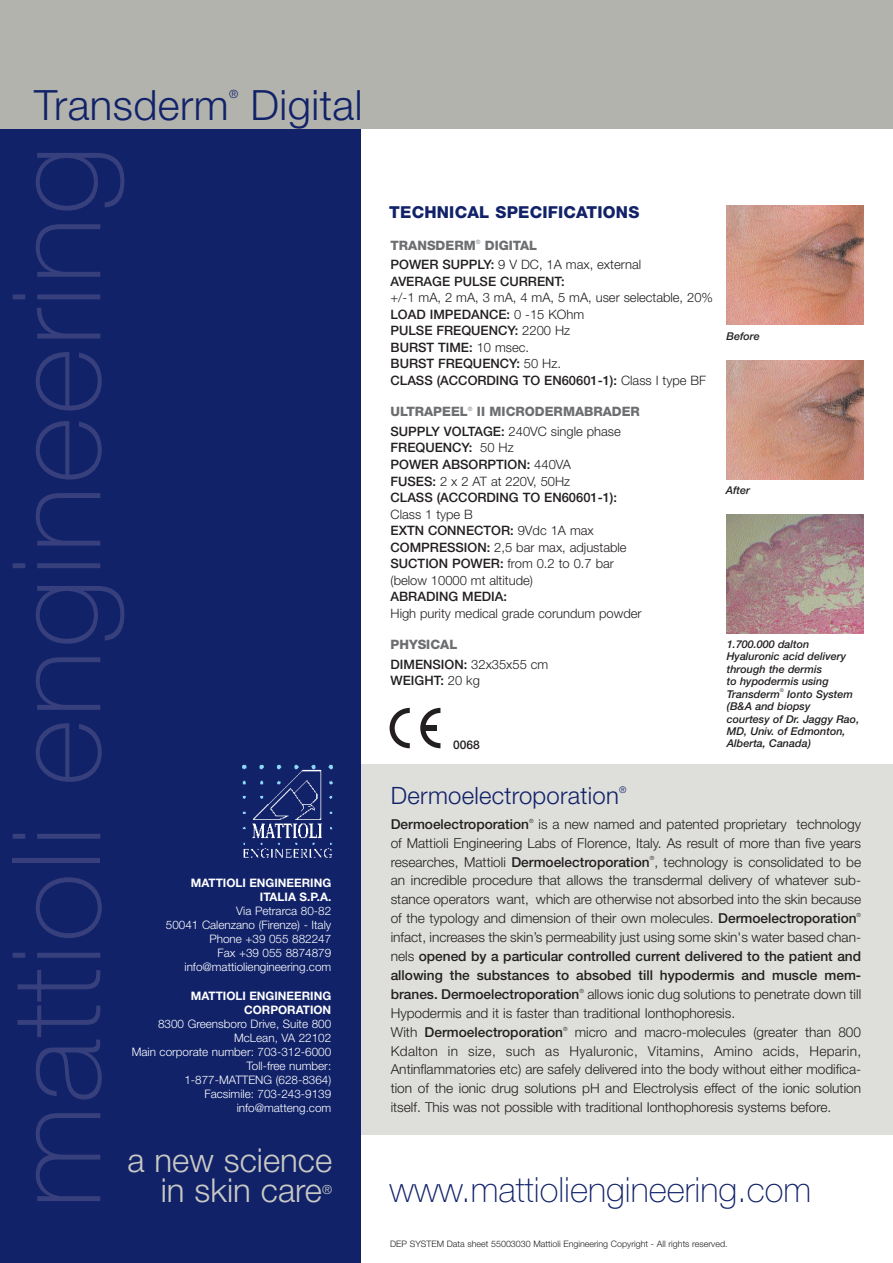
<style>
.page{position:relative;width:893px;height:1263px;background:#fff}
.page>*{position:absolute;margin:0;border:0;box-sizing:border-box;transform-origin:0 0}
.t1{font:100 122.7px "Helvetica Neue";letter-spacing:.015em;color:#37407d;scale:1.05 1}
.t2{font:300 41.85px "Helvetica Neue";letter-spacing:.01em;color:#112269}
.t3{font:100 34.8px "Helvetica Neue";color:#112269}
.t4{font:300 33px/30.3px "Helvetica Neue";color:#c9c9c4}
.t5{font:300 23.85px "Helvetica Neue";letter-spacing:.01em;color:#112269}
.t6{font:800 16.5px "Helvetica Neue";letter-spacing:.015em;color:#112269}
.t7{font:300 13.65px/18.9px "Helvetica Neue";color:#231f20;text-align:justify}
.t8{font:500 13.65px/18.9px "Helvetica Neue";color:#231f20;text-align:justify}
.t9{font:500 12.9px/16.5px "Helvetica Neue";color:#231f20}
.t10{font:300 12.9px/16.5px "Helvetica Neue";color:#231f20}
.t11{font:800 12.9px/19.5px "Helvetica Neue";color:#6c6e70}
.t12{font:300 12.6px "Helvetica Neue";color:#c9c9c4}
.t13{font:500 12px "Helvetica Neue";color:#231f20}
.t14{font:300 11.7px/14.1px "Helvetica Neue";color:#fff;text-align:right}
.t15{font:700 11.7px/14.1px "Helvetica Neue";color:#fff;text-align:right}
.t16{font:300 11.4px "Helvetica Neue";color:#112269}
.t17{font:italic 500 10.8px/12.5px "Helvetica Neue";color:#231f20}
.t18{font:300 9.15px "Helvetica Neue";color:#112269}
.t19{font:300 8.85px "Helvetica Neue";color:#231f20}
.t20{font:300 5.7px "Helvetica Neue";color:#231f20}
.t21{font:300 5.1px "Helvetica Neue";color:#231f20}
.s1{font-weight:800;color:#6c6e70}
.s2{font-weight:500}
.s3{font-weight:300}
.s4{font-weight:500;color:#231f20}
.s5{font-weight:300;color:#231f20}
</style>
<div class="page">
<div style="left:331px;top:765px;width:562px;height:389px;background:#dededb"></div>
<div style="left:331px;top:1135px;width:562px;height:128px;background:#fff"></div>
<div style="left:0;top:1px;width:360px;height:1262px;background:#112269"></div>
<div style="left:0;top:1px;width:893px;height:128px;background:#b2b3ad"></div>
<img style="left:726px;top:206px;width:137px;height:119px">
<img style="left:726px;top:360px;width:137px;height:119px">
<img style="left:726px;top:514px;width:137px;height:119px">
<svg style="left:390px;top:708px;width:20px;height:40px"></svg>
<svg style="left:420px;top:708px;width:20px;height:40px"></svg>
<div style="left:425px;top:725px;width:12px;height:6px;background:#231f20"></div>
<img style="left:242px;top:764px;width:91px;height:5px">
<img style="left:242px;top:769px;width:91px;height:89px">
<h2 class="t2" style="left:34px;top:90px;width:196px">Transderm</h2>
<p class="t16" style="left:229px;top:90px;width:11px">®</p>
<h2 class="t2" style="left:250px;top:90px;width:113px">Digital</h2>
<h1 class="t1" style="left:13px;top:1208px;width:1014px;rotate:-90deg">mattioli engineering</h1>
<p class="t15" style="left:191px;top:877px;width:142px">MATTIOLI ENGINEERING<br>ITALIA S.P.A.</p>
<p class="t14" style="left:166px;top:905px;width:167px">Via Petrarca 80-82<br>50041 Calenzano (Firenze) - Italy<br>Phone +39 055 882247<br>Fax +39 055 8874879 info@mattioliengineering.com</p>
<p class="t15" style="left:191px;top:989px;width:142px">MATTIOLI ENGINEERING<br>CORPORATION</p>
<p class="t14" style="left:132px;top:1017px;width:201px">8300 Greensboro Drive, Suite 800<br>McLean, VA 22102<br>Main corporate number: 703-312-6000<br>Toll-free number:<br>1-877-MATTENG (628-8364)<br>Facsimile: 703-243-9139 info@matteng.com</p>
<h3 class="t4" style="left:161px;top:1148px;width:173px;text-indent:-33px">a new science in skin care</h3>
<p class="t12" style="left:322px;top:1185px;width:12px">®</p>
<p class="t6" style="left:389px;top:206px;width:252px">TECHNICAL SPECIFICATIONS</p>
<p class="t10" style="left:391px;top:237px;width:252px;line-height:19.5px"><span class="s1">TRANSDERM</span><sup>®</sup> <span class="s1">DIGITAL<br></span><span class="s2">POWER SUPPLY:</span> 9 V DC, 1A max, external</p>
<p class="t9" style="left:391px;top:274px;width:176px">AVERAGE PULSE CURRENT:</p>
<p class="t9" style="left:391px;top:291px;width:324px"><span class="s3">+/-1 mA, 2 mA, 3 mA, 4 mA, 5 mA, user selectable, 20%<br></span>LOAD IMPEDANCE: <span class="s3">0 -15 KOhm<br></span>PULSE FREQUENCY: <span class="s3">2200 Hz<br></span>BURST TIME: <span class="s3">10 msec.<br></span>BURST FREQUENCY: <span class="s3">50 Hz.<br></span>CLASS (ACCORDING TO EN60601-1): <span class="s3">Class I type BF</span></p>
<p class="t11" style="left:391px;top:403px;width:251px">ULTRAPEEL<sup>®</sup> II MICRODERMABRADER<br><span class="s4">SUPPLY VOLTAGE:</span> <span class="s5">240VC single phase</span></p>
<p class="t9" style="left:391px;top:441px;width:228px">FREQUENCY: <span class="s3">50 Hz<br></span>POWER ABSORPTION: <span class="s3">440VA<br></span>FUSES: <span class="s3">2 x 2 AT at 220V, 50Hz<br></span>CLASS (ACCORDING TO EN60601-1):</p>
<p class="t10" style="left:391px;top:507px;width:238px">Class 1 type B<br><span class="s2">EXTN CONNECTOR:</span> 9Vdc 1A max<br><span class="s2">COMPRESSION:</span> 2,5 bar max, adjustable<br><span class="s2">SUCTION POWER:</span> from 0.2 to 0.7 bar (below 10000 mt altitude)</p>
<p class="t9" style="left:391px;top:589px;width:118px">ABRADING MEDIA:</p>
<p class="t10" style="left:391px;top:606px;width:253px">High purity medical grade corundum powder</p>
<p class="t9" style="left:391px;top:636px;width:159px;line-height:19.5px"><span class="s1">PHYSICAL<br></span>DIMENSION: <span class="s3">32x35x55 cm</span></p>
<p class="t9" style="left:391px;top:674px;width:91px">WEIGHT: <span class="s3">20 kg</span></p>
<p class="t13" style="left:453px;top:740px;width:28px">0068</p>
<p class="t17" style="left:727px;top:330px;width:35px">Before</p>
<p class="t17" style="left:726px;top:485px;width:26px">After</p>
<p class="t17" style="left:727px;top:639px;width:121px">1.700.000 dalton<br>Hyaluronic acid delivery through the dermis<br>to hypodermis using<br>Transderm</p>
<p class="t21" style="left:780px;top:688px;width:6px">®</p>
<p class="t17" style="left:727px;top:689px;width:134px;text-indent:60px">Ionto System (B&amp;A and biopsy<br>courtesy of Dr. Jaggy Rao,<br>MD, Univ. of Edmonton,<br>Alberta, Canada)</p>
<h3 class="t5" style="left:391px;top:787px;width:229px">Dermoelectroporation</h3>
<p class="t18" style="left:619px;top:786px;width:9px">®</p>
<p class="t8" style="left:391px;top:816px;width:140px">Dermoelectroporation</p>
<p class="t20" style="left:529px;top:818px;width:6px">®</p>
<p class="t7" style="left:391px;top:816px;width:472px;text-indent:148px">is a new named and patented proprietary technology of Mattioli Engineering Labs of Florence, Italy. As result of more than five years researches, Mattioli <span class="s2">Dermoelectroporation</span> , technology is consolidated to be</p>
<p class="t20" style="left:650px;top:856px;width:6px">®</p>
<p class="t7" style="left:391px;top:872px;width:472px">an incredible procedure that allows the transdermal delivery of whatever sub&shy;stance operators want, which are otherwise not absorbed into the skin because of the typology and dimension of their own molecules. <span class="s2">Dermoelectroporation</span></p>
<p class="t20" style="left:857px;top:913px;width:6px">®</p>
<p class="t8" style="left:391px;top:929px;width:472px"><span class="s3">infact, increases the skin’s permeability just using some skin's water based chan&shy;nels</span> opened by a particular controlled current delivered to the patient and allowing the substances to absobed till hypodermis and muscle mem&shy;branes. Dermoelectroporation</p>
<p class="t20" style="left:579px;top:989px;width:6px">®</p>
<p class="t7" style="left:391px;top:986px;width:472px;text-align:left;text-indent:197px">allows ionic dug solutions to penetrate down till<br>Hypodermis and it is faster than traditional Ionthophoresis.<br>With <span class="s2">Dermoelectroporation</span></p>
<p class="t20" style="left:563px;top:1026px;width:6px">®</p>
<p class="t7" style="left:391px;top:1024px;width:472px;text-indent:184px">micro and macro-molecules (greater than 800<br>Kdalton in size, such as Hyaluronic, Vitamins, Amino acids, Heparin, Antinflammatories etc) are safely delivered into the body without either modifica&shy;tion of the ionic drug solutions pH and Electrolysis effect of the ionic solution itself. This was not possible with traditional Ionthophoresis systems before.</p>
<h3 class="t3" style="left:389px;top:1177px;width:423px">www.mattioliengineering.com</h3>
<p class="t19" style="left:390px;top:1240px;width:339px">DEP SYSTEM Data sheet 55003030 Mattioli Engineering Copyright - All rights reserved.</p>
</div>
